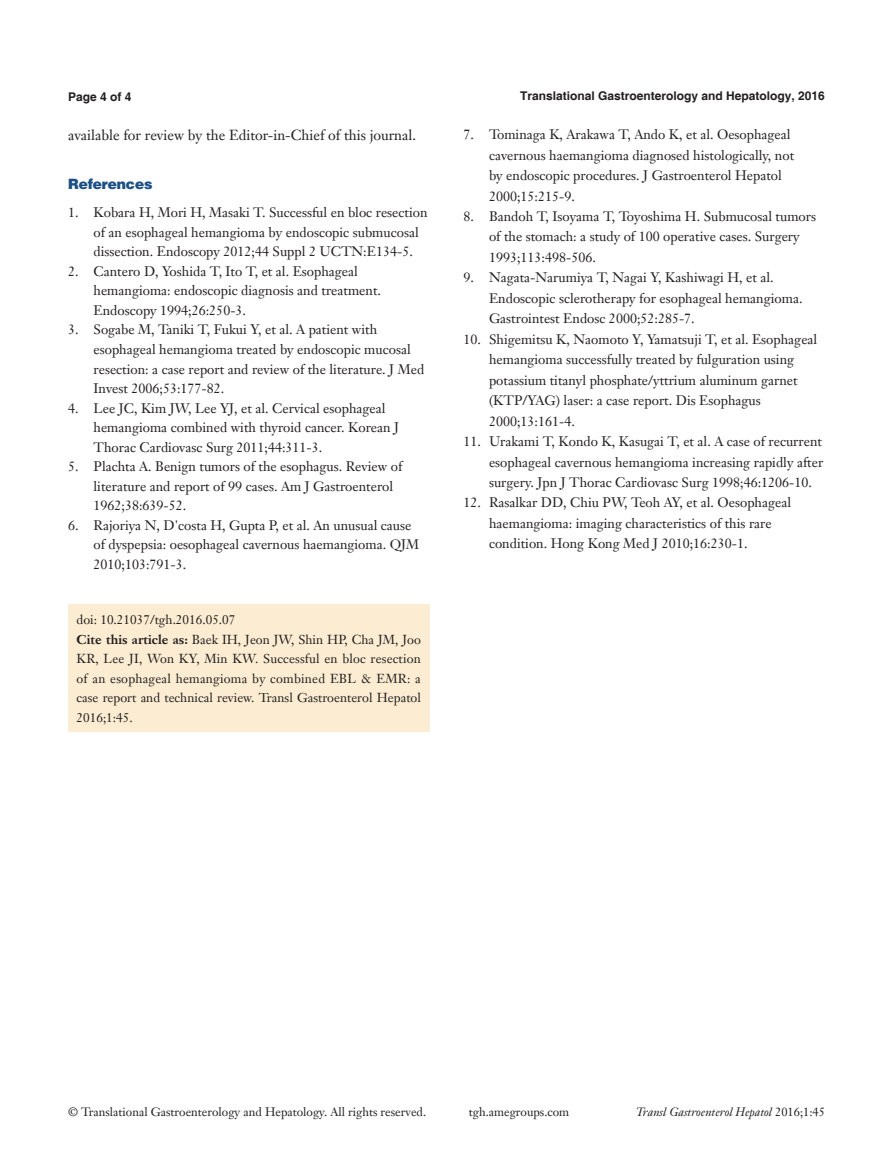
<style>
.page{position:relative;width:893px;height:1170px;background:#fff}
.page>*{position:absolute;margin:0;border:0;box-sizing:border-box;transform-origin:0 0}
.t1{font:14.25px "Janson Text LT";color:#231f20}
.一级标题-6_5{font:900 14.25px "Helvetica";color:#1c5085}
.t2{font:13.5px/20.4px "Janson Text LT";color:#231f20}
.Cite{font:12.75px/19.5px "Janson Text LT";color:#231f20;text-align:justify}
.t3{font:12px "Janson Text LT";color:#231f20}
.t4{font:700 12px "Helvetica";color:#231f20}
.t5{font:italic 12px "Janson Text LT";color:#231f20}
.s1{font-weight:700}
.s2{font-style:normal}
</style>
<div class="page">
<div style="left:68px;top:604px;width:361px;height:128px;background:#fcedd2"></div>
<p class="t4" style="left:68px;top:89px;width:65px">Page 4 of 4</p>
<p class="t4" style="left:520px;top:88px;width:306px">Translational Gastroenterology and Hepatology, 2016</p>
<p class="t1" style="left:68px;top:126px;width:350px">available for review by the Editor-in-Chief of this journal.</p>
<p class="一级标题-6_5" style="left:68px;top:174px;width:86px">References</p>
<p class="t2" style="left:94px;top:203px;width:335px;line-height:19.5px;text-indent:-26px">1. Kobara H, Mori H, Masaki T. Successful en bloc resection of an esophageal hemangioma by endoscopic submucosal dissection. Endoscopy 2012;44 Suppl 2 UCTN:E134-5.</p>
<p class="t2" style="left:94px;top:261px;width:289px;line-height:19.5px;text-indent:-26px">2. Cantero D, Yoshida T, Ito T, et al. Esophageal hemangioma: endoscopic diagnosis and treatment.<br>Endoscopy 1994;26:250-3.</p>
<p class="t2" style="left:94px;top:320px;width:332px;line-height:19.5px;text-indent:-26px">3. Sogabe M, Taniki T, Fukui Y, et al. A patient with esophageal hemangioma treated by endoscopic mucosal resection: a case report and review of the literature. J Med Invest 2006;53:177-82.</p>
<p class="t2" style="left:94px;top:398px;width:307px;line-height:19.5px;text-indent:-26px">4. Lee JC, Kim JW, Lee YJ, et al. Cervical esophageal hemangioma combined with thyroid cancer. Korean J<br>Thorac Cardiovasc Surg 2011;44:311-3.</p>
<p class="t2" style="left:94px;top:456px;width:310px;line-height:19.5px;text-indent:-26px">5. Plachta A. Benign tumors of the esophagus. Review of literature and report of 99 cases. Am J Gastroenterol<br>1962;38:639-52.</p>
<p class="t2" style="left:94px;top:515px;width:327px;line-height:19.5px;text-indent:-26px">6. Rajoriya N, D'costa H, Gupta P, et al. An unusual cause of dyspepsia: oesophageal cavernous haemangioma. QJM<br>2010;103:791-3.</p>
<p class="t2" style="left:489px;top:124px;width:307px;text-indent:-26px">7. Tominaga K, Arakawa T, Ando K, et al. Oesophageal cavernous haemangioma diagnosed histologically, not by endoscopic procedures. J Gastroenterol Hepatol 2000;15:215-9.</p>
<p class="t2" style="left:489px;top:206px;width:329px;text-indent:-26px">8. Bandoh T, Isoyama T, Toyoshima H. Submucosal tumors of the stomach: a study of 100 operative cases. Surgery<br>1993;113:498-506.</p>
<p class="t2" style="left:489px;top:267px;width:315px;text-indent:-26px">9. Nagata-Narumiya T, Nagai Y, Kashiwagi H, et al.<br>Endoscopic sclerotherapy for esophageal hemangioma.<br>Gastrointest Endosc 2000;52:285-7.</p>
<p class="t2" style="left:489px;top:329px;width:330px;text-indent:-26px">10. Shigemitsu K, Naomoto Y, Yamatsuji T, et al. Esophageal hemangioma successfully treated by fulguration using potassium titanyl phosphate/yttrium aluminum garnet (KTP/YAG) laser: a case report. Dis Esophagus 2000;13:161-4.</p>
<p class="t2" style="left:489px;top:431px;width:336px;text-align:justify;text-indent:-26px">11. Urakami T, Kondo K, Kasugai T, et al. A case of recurrent esophageal cavernous hemangioma increasing rapidly after surgery. Jpn J Thorac Cardiovasc Surg 1998;46:1206-10.</p>
<p class="t2" style="left:489px;top:492px;width:304px;text-indent:-26px">12. Rasalkar DD, Chiu PW, Teoh AY, et al. Oesophageal haemangioma: imaging characteristics of this rare condition. Hong Kong Med J 2010;16:230-1.</p>
<p class="Cite" style="left:77px;top:610px;width:160px">doi: 10.21037/tgh.2016.05.07</p>
<p class="Cite" style="left:77px;top:629px;width:346px"><span class="s1">Cite this article as:</span> Baek IH, Jeon JW, Shin HP, Cha JM, Joo KR, Lee JI, Won KY, Min KW. Successful en bloc resection of an esophageal hemangioma by combined EBL &amp; EMR: a case report and technical review. Transl Gastroenterol Hepatol 2016;1:45.</p>
<p class="t3" style="left:68px;top:1104px;width:360px">© Translational Gastroenterology and Hepatology. All rights reserved.</p>
<p class="t3" style="left:469px;top:1104px;width:102px">tgh.amegroups.com</p>
<p class="t5" style="left:636px;top:1104px;width:190px">Transl Gastroenterol Hepatol <span class="s2">2016;1:45</span></p>
</div>
